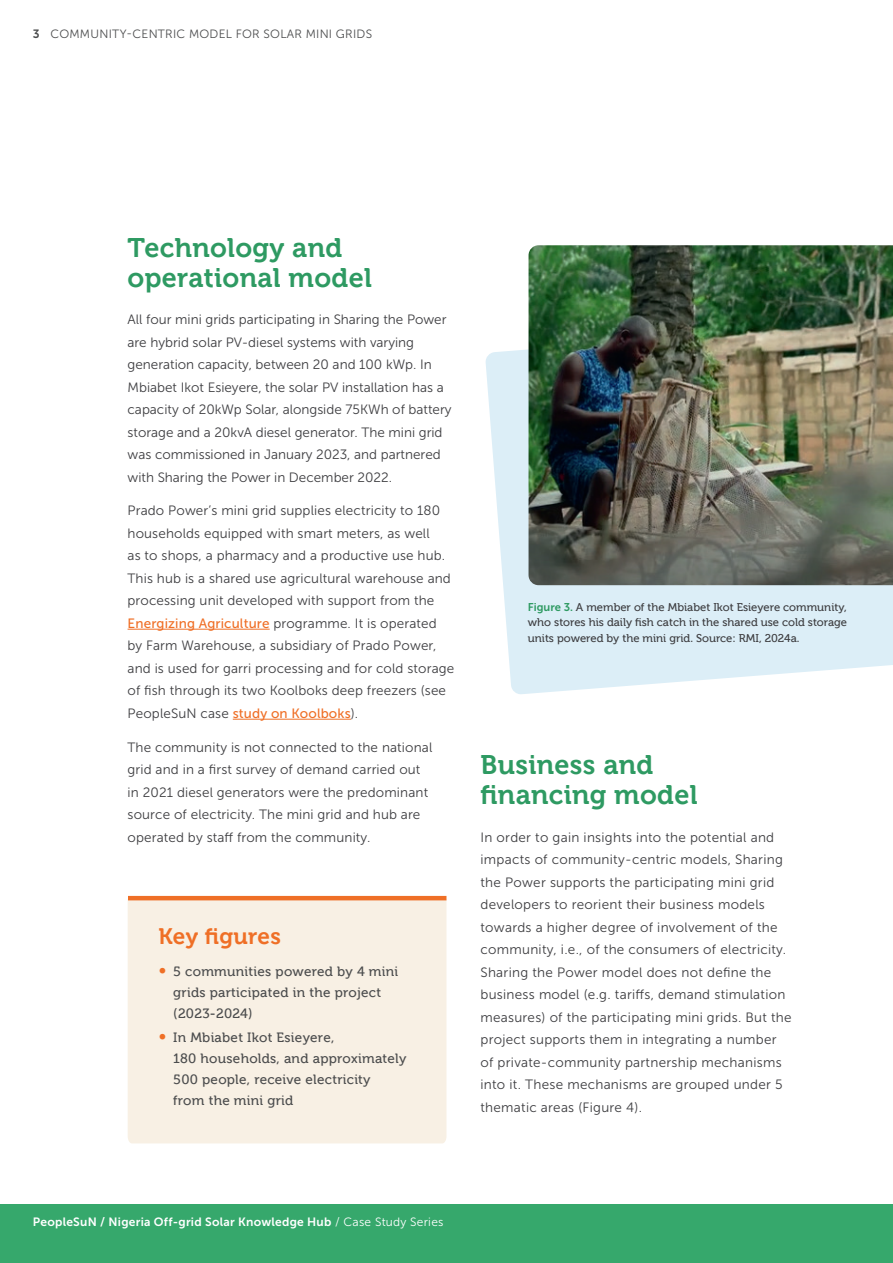
<style>
.page{position:relative;width:893px;height:1263px;background:#fff}
.page>*{position:absolute;margin:0;border:0;box-sizing:border-box;transform-origin:0 0}
.t1{font:27px/30px "Museo 700";letter-spacing:.015em;color:#2e9a62}
.t2{font:22.5px "Museo 700";letter-spacing:.015em;color:#ef6f26}
.t3{font:13.5px/22.5px "Museo Sans 300";letter-spacing:.01em;color:#3d3d40}
.t4{font:13.5px/21px "Museo 500";letter-spacing:.02em;color:#4b4c4d}
.t5{font:12px "Museo Sans 700";letter-spacing:.02em;color:#fff}
.t6{font:12px "Museo Sans 300";letter-spacing:.02em;color:#4b4c4d}
.t7{font:11.25px/15.8px "Museo 500";color:#3d3d40;text-align:justify}
.s1{font-family:"Museo Sans 700"}
.s2{font-family:"Museo Sans 500";color:#ef6f26}
.s3{font-size:18px;color:#ef6f26}
.s4{font-family:"Museo Sans 700";color:#2e9a62}
.s5{font-family:"Museo Sans 300"}
</style>
<div class="page">
<div style="left:0;top:1205px;width:893px;height:58px;background:#36a86c"></div>
<hr style="left:128px;top:629px;width:142px;height:1px;background:#ef6f26">
<hr style="left:233px;top:719px;width:118px;height:1px;background:#ef6f26">
<svg style="left:485px;top:349px;width:408px;height:345px;fill:#dceef7"></svg>
<img style="left:528px;top:245px;width:365px;height:340px">
<div style="left:128px;top:900px;width:318px;height:243px;background:#f8f0e4"></div>
<hr style="left:128px;top:896px;width:318px;height:4px;background:#ef6f26">
<p class="t6" style="left:33px;top:28px;width:341px"><span class="s1">3</span> COMMUNITY-CENTRIC MODEL FOR SOLAR MINI GRIDS</p>
<h1 class="t1" style="left:128px;top:233px;width:246px">Technology and operational model</h1>
<p class="t3" style="left:128px;top:308px;width:326px">All four mini grids participating in Sharing the Power are hybrid solar PV-diesel systems with varying generation capacity, between 20 and 100 kWp. In Mbiabet Ikot Esieyere, the solar PV installation has a capacity of 20kWp Solar, alongside 75KWh of battery storage and a 20kvA diesel generator. The mini grid was commissioned in January 2023, and partnered with Sharing the Power in December 2022.</p>
<p class="t3" style="left:128px;top:499px;width:328px">Prado Power’s mini grid supplies electricity to 180 households equipped with smart meters, as well<br>as to shops, a pharmacy and a productive use hub.<br>This hub is a shared use agricultural warehouse and processing unit developed with support from the <span class="s2">Energizing Agriculture</span> programme. It is operated by Farm Warehouse, a subsidiary of Prado Power, and is used for garri processing and for cold storage of fish through its two Koolboks deep freezers (see PeopleSuN case <span class="s2">study on Koolboks</span>).</p>
<p class="t3" style="left:128px;top:736px;width:306px">The community is not connected to the national grid and in a first survey of demand carried out in 2021 diesel generators were the predominant source of electricity. The mini grid and hub are operated by staff from the community.</p>
<h2 class="t2" style="left:158px;top:924px;width:124px">Key figures</h2>
<p class="t4" style="left:173px;top:961px;width:227px;text-indent:-15px"><span class="s3">•</span> 5 communities powered by 4 mini grids participated in the project (2023-2024)</p>
<p class="t4" style="left:173px;top:1027px;width:235px;text-indent:-15px"><span class="s3">•</span> In Mbiabet Ikot Esieyere,<br>180 households, and approximately<br>500 people, receive electricity<br>from the mini grid</p>
<p class="t7" style="left:528px;top:599px;width:321px"><span class="s4">Figure 3.</span> A member of the Mbiabet Ikot Esieyere community, who stores his daily fish catch in the shared use cold storage units powered by the mini grid. Source: RMI, 2024a.</p>
<h1 class="t1" style="left:480px;top:750px;width:219px">Business and financing model</h1>
<p class="t3" style="left:480px;top:826px;width:313px">In order to gain insights into the potential and impacts of community-centric models, Sharing the Power supports the participating mini grid developers to reorient their business models towards a higher degree of involvement of the community, i.e., of the consumers of electricity.<br>Sharing the Power model does not define the business model (e.g. tariffs, demand stimulation measures) of the participating mini grids. But the project supports them in integrating a number of private-community partnership mechanisms into it. These mechanisms are grouped under 5 thematic areas (Figure 4).</p>
<p class="t5" style="left:33px;top:1215px;width:412px">PeopleSuN / Nigeria Off-grid Solar Knowledge Hub <span class="s5">/ Case Study Series</span></p>
</div>
